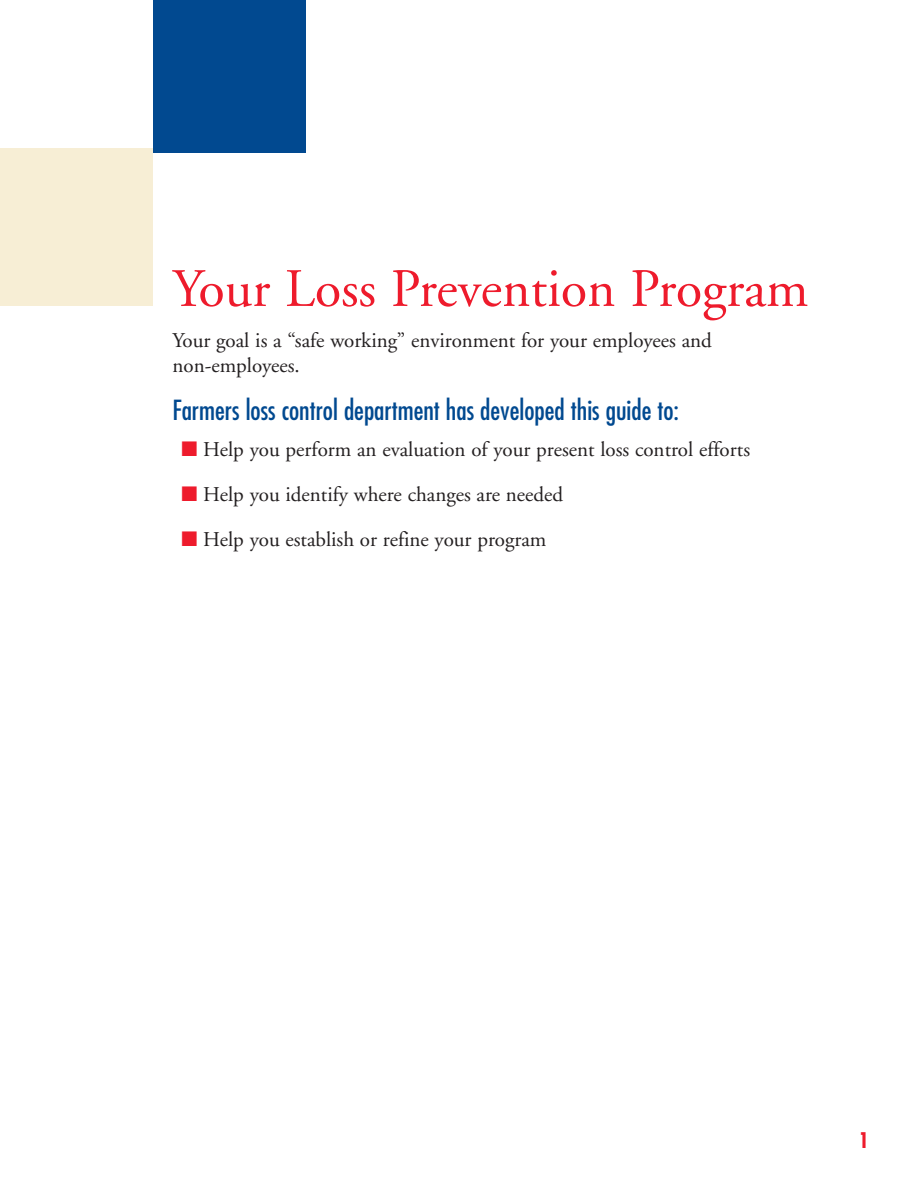
<style>
.page{position:relative;width:918px;height:1188px;background:#fff}
.page>*{position:absolute;margin:0;border:0;box-sizing:border-box;transform-origin:0 0}
.t1{font:54px "Adobe Garamond";color:#ee1b2c}
.t2{font:condensed 27px "Futura";color:#014990}
.t3{font:21px/25.2px "Adobe Garamond";color:#231f20}
.t4{font:700 condensed 21px "Futura";color:#ee1b2c}
.s1{color:#ee1b2c}
</style>
<div class="page">
<div style="left:153px;top:0;width:153px;height:153px;background:#014990"></div>
<div style="left:0;top:148px;width:153px;height:158px;background:#f7eed5"></div>
<h1 class="t1" style="left:172px;top:267px;width:637px">Your Loss Prevention Program</h1>
<p class="t3" style="left:172px;top:330px;width:541px">Your goal is a “safe working” environment for your employees and non-employees.</p>
<p class="t2" style="left:172px;top:397px;width:508px">Farmers loss control department has developed this guide to:</p>
<p class="t3" style="left:182px;top:439px;width:570px"><span class="s1">■</span> Help you perform an evaluation of your present loss control efforts</p>
<p class="t3" style="left:182px;top:484px;width:383px"><span class="s1">■</span> Help you identify where changes are needed</p>
<p class="t3" style="left:182px;top:529px;width:366px"><span class="s1">■</span> Help you establish or refine your program</p>
<p class="t4" style="left:859px;top:1131px;width:12px">1</p>
</div>
